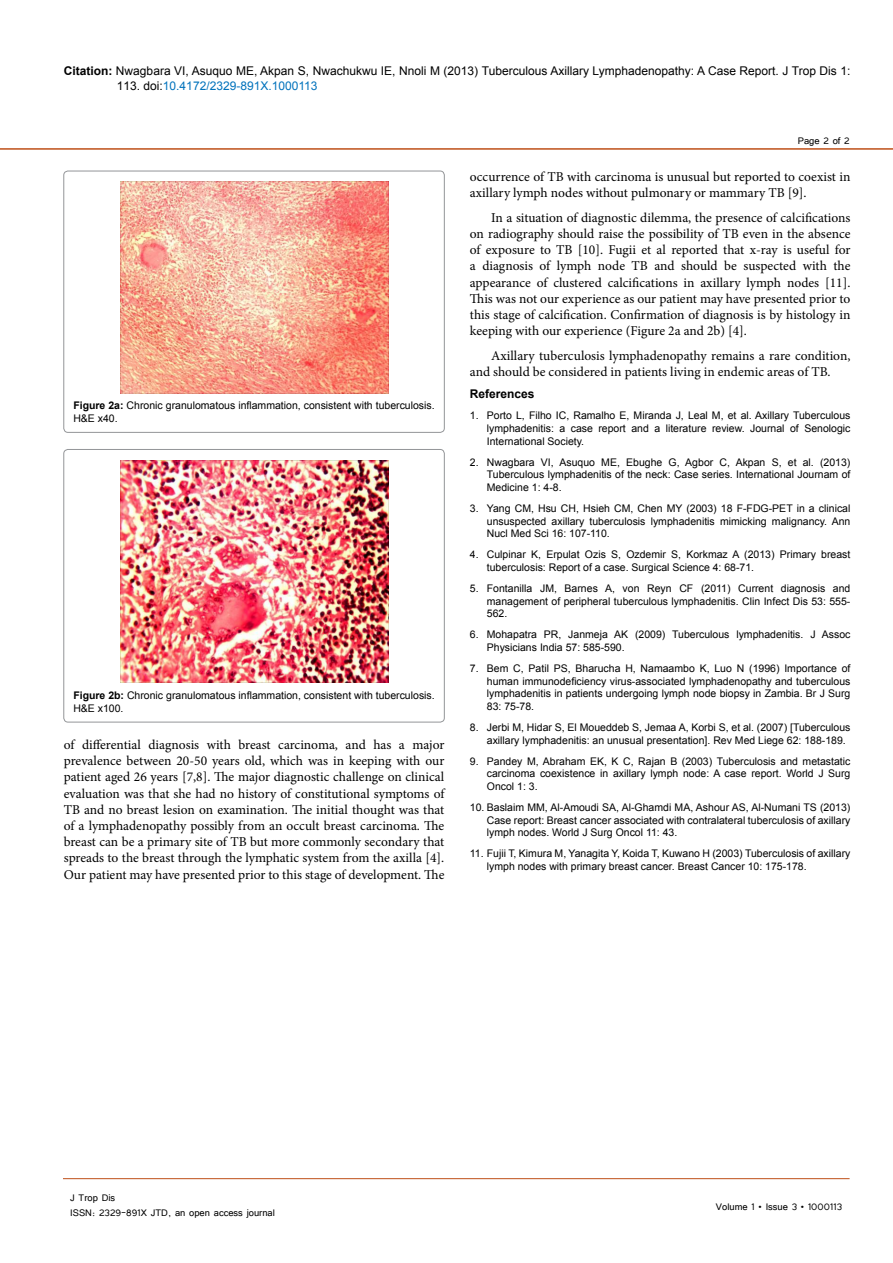
<style>
.page{position:relative;width:893px;height:1263px;background:#fff}
.page>*{position:absolute;margin:0;border:0;box-sizing:border-box;transform-origin:0 0}
.t1{font:13.5px/16.2px "Minion Pro";color:#000;text-align:justify}
.t2{font:12px/14.4px "Arial";color:#000}
.t3{font:12px/14.4px "Tunga";color:#000}
.t4{font:700 12px "Arial";color:#000}
.t5{font:10.5px/12.6px "Arial";color:#000;text-align:justify}
.s1{font-weight:700}
.s2{color:#0072bc}
</style>
<div class="page">
<hr style="left:0;top:148px;width:893px;height:2px;background:#be4f18">
<hr style="left:63px;top:1178px;width:787px;height:1px;background:#be4f18">
<div style="left:64px;top:171px;width:380px;height:261px;border:1px solid #939598;border-radius:4px"></div>
<img style="left:120px;top:182px;width:268px;height:211px">
<div style="left:64px;top:449px;width:380px;height:273px;border:1px solid #939598;border-radius:4px"></div>
<img style="left:120px;top:460px;width:268px;height:223px">
<p class="t2" style="left:117px;top:64px;width:735px;text-indent:-53px"><span class="s1">Citation:</span> Nwagbara VI, Asuquo ME, Akpan S, Nwachukwu IE, Nnoli M (2013) Tuberculous Axillary Lymphadenopathy: A Case Report. J Trop Dis 1:<br>113. doi:<span class="s2">10.4172/2329-891X.1000113</span></p>
<p class="t5" style="left:73px;top:399px;width:363px"><span class="s1">Figure 2a:</span> Chronic granulomatous inflammation, consistent with tuberculosis.<br>H&amp;E x40.</p>
<p class="t5" style="left:73px;top:689px;width:363px"><span class="s1">Figure 2b:</span> Chronic granulomatous inflammation, consistent with tuberculosis.<br>H&amp;E x100.</p>
<p class="t1" style="left:64px;top:737px;width:382px">of differential diagnosis with breast carcinoma, and has a major prevalence between 20-50 years old, which was in keeping with our patient aged 26 years [7,8]. The major diagnostic challenge on clinical evaluation was that she had no history of constitutional symptoms of TB and no breast lesion on examination. The initial thought was that of a lymphadenopathy possibly from an occult breast carcinoma. The breast can be a primary site of TB but more commonly secondary that spreads to the breast through the lymphatic system from the axilla [4].<br>Our patient may have presented prior to this stage of development. The</p>
<p class="t3" style="left:798px;top:133px;width:54px">Page 2 of 2</p>
<p class="t1" style="left:470px;top:168px;width:382px">occurrence of TB with carcinoma is unusual but reported to coexist in axillary lymph nodes without pulmonary or mammary TB [9].</p>
<p class="t1" style="left:470px;top:209px;width:382px;text-indent:21px">In a situation of diagnostic dilemma, the presence of calcifications on radiography should raise the possibility of TB even in the absence of exposure to TB [10]. Fugii et al reported that x-ray is useful for a diagnosis of lymph node TB and should be suspected with the appearance of clustered calcifications in axillary lymph nodes [11].<br>This was not our experience as our patient may have presented prior to this stage of calcification. Confirmation of diagnosis is by histology in keeping with our experience (Figure 2a and 2b) [4].</p>
<p class="t1" style="left:470px;top:347px;width:382px;text-indent:21px">Axillary tuberculosis lymphadenopathy remains a rare condition, and should be considered in patients living in endemic areas of TB.</p>
<p class="t4" style="left:470px;top:386px;width:66px">References</p>
<p class="t5" style="left:487px;top:409px;width:365px;text-indent:-17px">1. Porto L, Filho IC, Ramalho E, Miranda J, Leal M, et al. Axillary Tuberculous lymphadenitis: a case report and a literature review. Journal of Senologic International Society.</p>
<p class="t5" style="left:487px;top:456px;width:365px;text-indent:-17px">2. Nwagbara VI, Asuquo ME, Ebughe G, Agbor C, Akpan S, et al. (2013)<br>Tuberculous lymphadenitis of the neck: Case series. International Journam of Medicine 1: 4-8.</p>
<p class="t5" style="left:487px;top:502px;width:365px;text-indent:-17px">3. Yang CM, Hsu CH, Hsieh CM, Chen MY (2003) 18 F-FDG-PET in a clinical unsuspected axillary tuberculosis lymphadenitis mimicking malignancy. Ann Nucl Med Sci 16: 107-110.</p>
<p class="t5" style="left:487px;top:548px;width:365px;text-indent:-17px">4. Culpinar K, Erpulat Ozis S, Ozdemir S, Korkmaz A (2013) Primary breast tuberculosis: Report of a case. Surgical Science 4: 68-71.</p>
<p class="t5" style="left:487px;top:582px;width:365px;text-indent:-17px">5. Fontanilla JM, Barnes A, von Reyn CF (2011) Current diagnosis and management of peripheral tuberculous lymphadenitis. Clin Infect Dis 53: 555- 562.</p>
<p class="t5" style="left:487px;top:628px;width:365px;text-indent:-17px">6. Mohapatra PR, Janmeja AK (2009) Tuberculous lymphadenitis. J Assoc<br>Physicians India 57: 585-590.</p>
<p class="t5" style="left:487px;top:662px;width:365px;text-indent:-17px">7. Bem C, Patil PS, Bharucha H, Namaambo K, Luo N (1996) Importance of human immunodeficiency virus-associated lymphadenopathy and tuberculous lymphadenitis in patients undergoing lymph node biopsy in Zambia. Br J Surg 83: 75-78.</p>
<p class="t5" style="left:487px;top:721px;width:365px;text-indent:-17px">8. Jerbi M, Hidar S, El Moueddeb S, Jemaa A, Korbi S, et al. (2007) [Tuberculous axillary lymphadenitis: an unusual presentation]. Rev Med Liege 62: 188-189.</p>
<p class="t5" style="left:487px;top:755px;width:365px;text-indent:-17px">9. Pandey M, Abraham EK, K C, Rajan B (2003) Tuberculosis and metastatic carcinoma coexistence in axillary lymph node: A case report. World J Surg Oncol 1: 3.</p>
<p class="t5" style="left:487px;top:801px;width:365px;text-indent:-17px">10. Baslaim MM, Al-Amoudi SA, Al-Ghamdi MA, Ashour AS, Al-Numani TS (2013)<br>Case report: Breast cancer associated with contralateral tuberculosis of axillary lymph nodes. World J Surg Oncol 11: 43.</p>
<p class="t5" style="left:487px;top:847px;width:365px;text-indent:-17px">11. Fujii T, Kimura M, Yanagita Y, Koida T, Kuwano H (2003) Tuberculosis of axillary lymph nodes with primary breast cancer. Breast Cancer 10: 175-178.</p>
<p class="t3" style="left:70px;top:1190px;width:206px">J Trop Dis<br>ISSN: 2329-891X JTD, an open access journal</p>
<p class="t3" style="left:716px;top:1199px;width:128px">Volume 1 • Issue 3 • 1000113</p>
</div>
